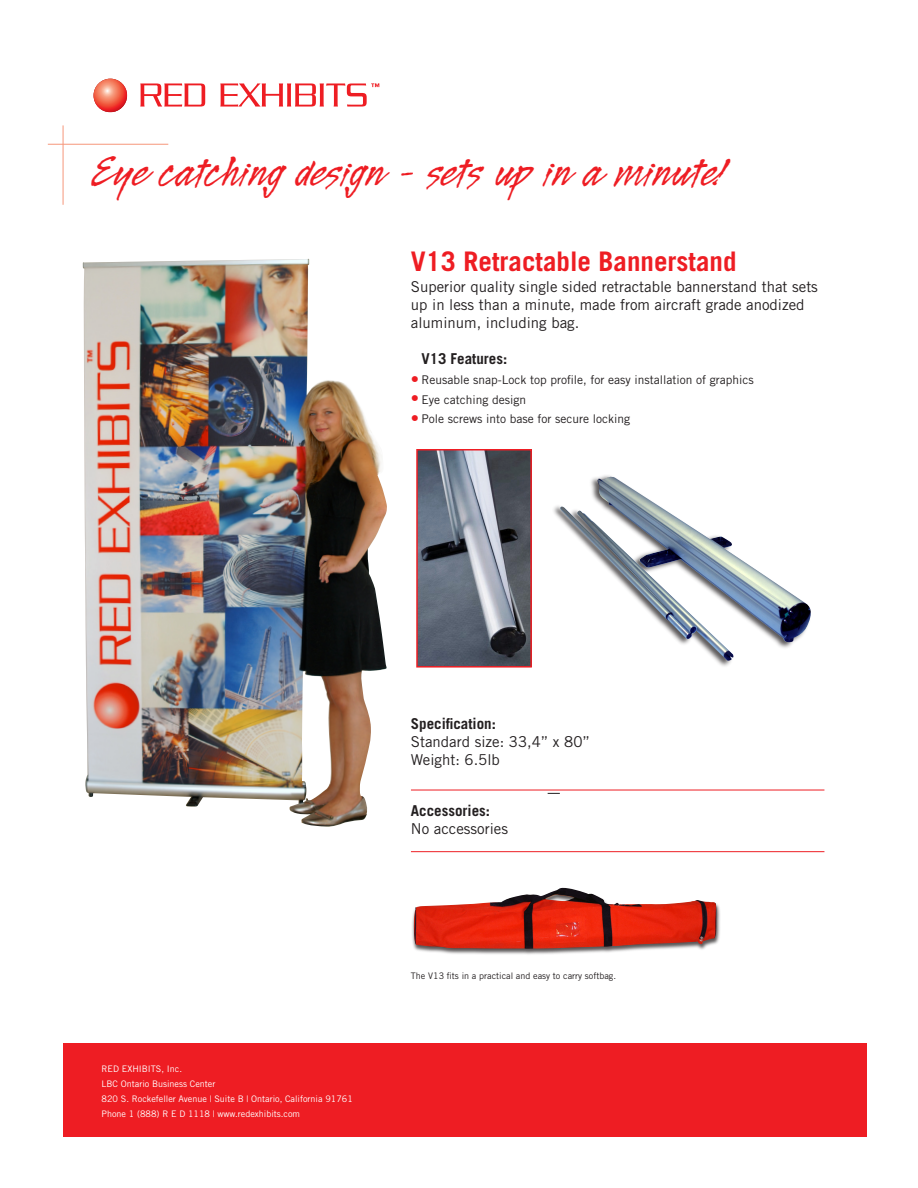
<style>
.page{position:relative;width:918px;height:1188px;background:#fff}
.page>*{position:absolute;margin:0;border:0;box-sizing:border-box;transform-origin:0 0}
.Payoff{font:49.5px "Legault";color:#ee1d23}
.Rubrik{font:700 27px "Trade Gothic";color:#ee1d23}
.Text{font:15px/18px "Trade Gothic";color:#231f20}
.Text-2{font:700 15px "Trade Gothic";color:#231f20}
.Text-3{font:12px "Trade Gothic";color:#231f20}
.t1{font:9px/15px "Trade Gothic";color:#fff}
.t2{font:9px "Trade Gothic";color:#231f20}
.s1{font-size:16.5px;color:#ee1d23}
</style>
<div class="page">
<svg style="left:140px;top:83px;width:65px;height:24px"></svg>
<svg style="left:94px;top:79px;width:33px;height:33px"></svg>
<svg style="left:220px;top:83px;width:159px;height:24px"></svg>
<div style="left:64px;top:1043px;width:803px;height:94px;background:#ee1d23"></div>
<hr style="left:63px;top:125px;width:1px;height:80px;background:#f6977a">
<hr style="left:48px;top:144px;width:120px;height:1px;background:#f6977a">
<hr style="left:411px;top:851px;width:413px;height:1px;background:#ee1d23">
<hr style="left:411px;top:790px;width:413px;height:1px;background:#ee1d23">
<svg style="left:548px;top:793px;width:12px;height:1px"></svg>
<img style="left:559px;top:476px;width:252px;height:185px">
<img style="left:83px;top:258px;width:304px;height:569px">
<img style="left:419px;top:452px;width:110px;height:213px">
<div style="left:416px;top:449px;width:116px;height:219px;border:2px solid #ee1d23"></div>
<div style="left:411px;top:887px;width:311px;height:69px;background:#231f20;opacity:.75"></div>
<img style="left:414px;top:887px;width:303px;height:62px">
<p class="Payoff" style="left:94px;top:148px;width:635px">Eye catching design - sets up in a minute!</p>
<p class="Rubrik" style="left:411px;top:245px;width:327px">V13 Retractable Bannerstand</p>
<p class="Text" style="left:411px;top:277px;width:409px">Superior quality single sided retractable bannerstand that sets up in less than a minute, made from aircraft grade anodized aluminum, including bag.</p>
<p class="Text-2" style="left:421px;top:349px;width:87px">V13 Features:</p>
<p class="Text-3" style="left:411px;top:372px;width:344px"><span class="s1">•</span> Reusable snap-Lock top profile, for easy installation of graphics</p>
<p class="Text-3" style="left:411px;top:392px;width:117px"><span class="s1">•</span> Eye catching design</p>
<p class="Text-3" style="left:411px;top:412px;width:221px"><span class="s1">•</span> Pole screws into base for secure locking</p>
<p class="Text-2" style="left:411px;top:714px;width:87px">Specification:</p>
<p class="Text" style="left:411px;top:732px;width:181px">Standard size: 33,4” x 80”</p>
<p class="Text" style="left:411px;top:750px;width:91px">Weight: 6.5lb</p>
<p class="Text-2" style="left:411px;top:802px;width:81px">Accessories:</p>
<p class="Text" style="left:411px;top:820px;width:99px">No accessories</p>
<p class="t1" style="left:102px;top:1062px;width:115px">RED EXHIBITS, Inc.<br>LBC Ontario Business Center</p>
<p class="t1" style="left:102px;top:1092px;width:253px">820 S. Rockefeller Avenue | Suite B | Ontario, California 91761</p>
<p class="t1" style="left:102px;top:1107px;width:200px">Phone 1 (888) R E D 1118 | www.redexhibits.com</p>
<p class="t2" style="left:411px;top:971px;width:207px">The V13 fits in a practical and easy to carry softbag.</p>
</div>
